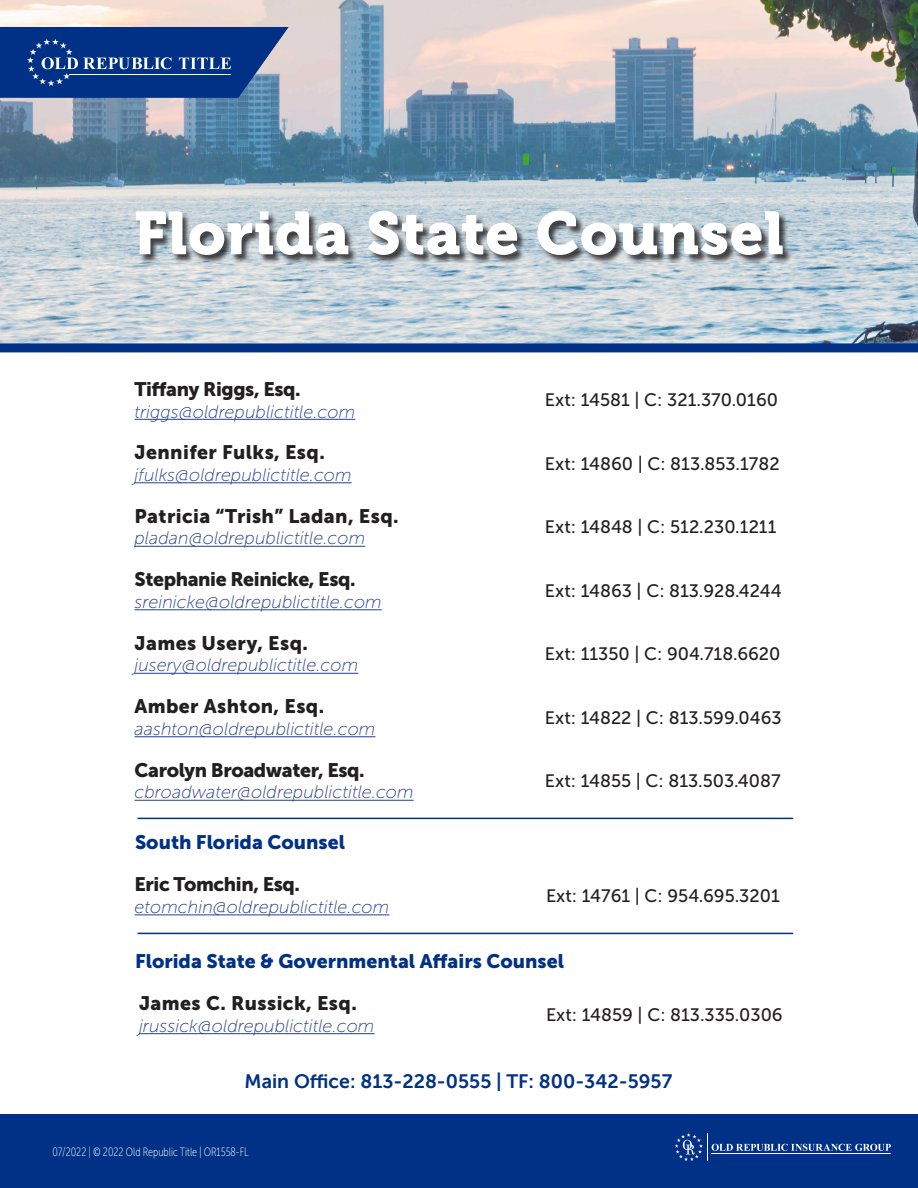
<style>
.page{position:relative;width:918px;height:1188px;background:#fff}
.page>*{position:absolute;margin:0;border:0;box-sizing:border-box;transform-origin:0 0}
.t1{font:60px "Museo 900";letter-spacing:.01em;color:#fff}
.t2{font:19.5px "Museo Sans 900";letter-spacing:.02em;color:#231f20}
.t3{font:19.5px "Museo Sans 900";letter-spacing:-.02em;color:#231f20}
.t4{font:19.5px "Museo Sans 900";color:#003186}
.t5{font:19.5px "Museo Sans 700";color:#003186}
.t6{font:italic 18px "Museo Sans 100";color:#253f8e}
.t7{font:18px "Museo Sans 500";color:#231f20}
.t8{font:12px "Museo Sans Cond 100";color:#fff;scale:.95 1}
</style>
<div class="page">
<img style="left:0;top:0;width:918px;height:343px">
<div style="left:0;top:1115px;width:918px;height:73px;background:#003186"></div>
<div style="left:0;top:343px;width:918px;height:9px;background:#003186"></div>
<svg style="left:0;top:27px;width:288px;height:71px;background:#1a4690"></svg>
<hr style="left:70px;top:74px;width:161px;height:1px;background:#fff">
<svg style="left:675px;top:1133px;width:216px;height:28px"></svg>
<div style="left:136px;top:212px;width:656px;height:52px;background:#231f20;opacity:.81"></div>
<hr style="left:138px;top:933px;width:655px;height:1px;background:#003186">
<hr style="left:138px;top:818px;width:655px;height:1px;background:#003186">
<hr style="left:135px;top:419px;width:220px;height:1px;background:#253f8e">
<hr style="left:135px;top:482px;width:217px;height:1px;background:#253f8e">
<hr style="left:135px;top:546px;width:230px;height:1px;background:#253f8e">
<hr style="left:135px;top:609px;width:247px;height:1px;background:#253f8e">
<hr style="left:135px;top:673px;width:223px;height:1px;background:#253f8e">
<hr style="left:135px;top:736px;width:240px;height:1px;background:#253f8e">
<hr style="left:135px;top:800px;width:279px;height:1px;background:#253f8e">
<hr style="left:135px;top:914px;width:254px;height:1px;background:#253f8e">
<hr style="left:139px;top:1033px;width:235px;height:1px;background:#253f8e">
<p class="t1" style="left:134px;top:199px;width:651px">Florida State Counsel</p>
<p class="t3" style="left:135px;top:378px;width:168px">Tiffany Riggs, Esq.</p>
<p class="t6" style="left:135px;top:402px;width:222px">triggs@oldrepublictitle.com</p>
<p class="t2" style="left:135px;top:442px;width:192px">Jennifer Fulks, Esq.</p>
<p class="t6" style="left:135px;top:465px;width:219px">jfulks@oldrepublictitle.com</p>
<p class="t2" style="left:135px;top:505px;width:266px">Patricia “Trish” Ladan, Esq.</p>
<p class="t6" style="left:135px;top:529px;width:232px">pladan@oldrepublictitle.com</p>
<p class="t3" style="left:135px;top:568px;width:223px">Stephanie Reinicke, Esq.</p>
<p class="t6" style="left:135px;top:592px;width:249px">sreinicke@oldrepublictitle.com</p>
<p class="t2" style="left:135px;top:632px;width:175px">James Usery, Esq.</p>
<p class="t6" style="left:135px;top:656px;width:225px">jusery@oldrepublictitle.com</p>
<p class="t2" style="left:135px;top:695px;width:191px">Amber Ashton, Esq.</p>
<p class="t6" style="left:135px;top:719px;width:242px">aashton@oldrepublictitle.com</p>
<p class="t3" style="left:135px;top:759px;width:232px">Carolyn Broadwater, Esq.</p>
<p class="t6" style="left:135px;top:783px;width:281px">cbroadwater@oldrepublictitle.com</p>
<p class="t4" style="left:135px;top:831px;width:212px">South Florida Counsel</p>
<p class="t3" style="left:135px;top:874px;width:167px">Eric Tomchin, Esq.</p>
<p class="t6" style="left:135px;top:897px;width:256px">etomchin@oldrepublictitle.com</p>
<p class="t7" style="left:545px;top:390px;width:235px">Ext: 14581 | C: 321.370.0160</p>
<p class="t7" style="left:545px;top:454px;width:236px">Ext: 14860 | C: 813.853.1782</p>
<p class="t7" style="left:545px;top:517px;width:233px">Ext: 14848 | C: 512.230.1211</p>
<p class="t7" style="left:545px;top:581px;width:238px">Ext: 14863 | C: 813.928.4244</p>
<p class="t7" style="left:545px;top:644px;width:237px">Ext: 11350 | C: 904.718.6620</p>
<p class="t7" style="left:545px;top:708px;width:238px">Ext: 14822 | C: 813.599.0463</p>
<p class="t7" style="left:545px;top:771px;width:237px">Ext: 14855 | C: 813.503.4087</p>
<p class="t7" style="left:546px;top:886px;width:235px">Ext: 14761 | C: 954.695.3201</p>
<p class="t4" style="left:135px;top:950px;width:431px">Florida State &amp; Governmental Affairs Counsel</p>
<p class="t2" style="left:139px;top:992px;width:219px">James C. Russick, Esq.</p>
<p class="t6" style="left:139px;top:1016px;width:237px">jrussick@oldrepublictitle.com</p>
<p class="t7" style="left:546px;top:1004px;width:238px">Ext: 14859 | C: 813.335.0306</p>
<p class="t5" style="left:245px;top:1071px;width:429px">Main Office: 813-228-0555 | TF: 800-342-5957</p>
<p class="t8" style="left:52px;top:1146px;width:208px">07/2022 | © 2022 Old Republic Title | OR1558-FL</p>
</div>
